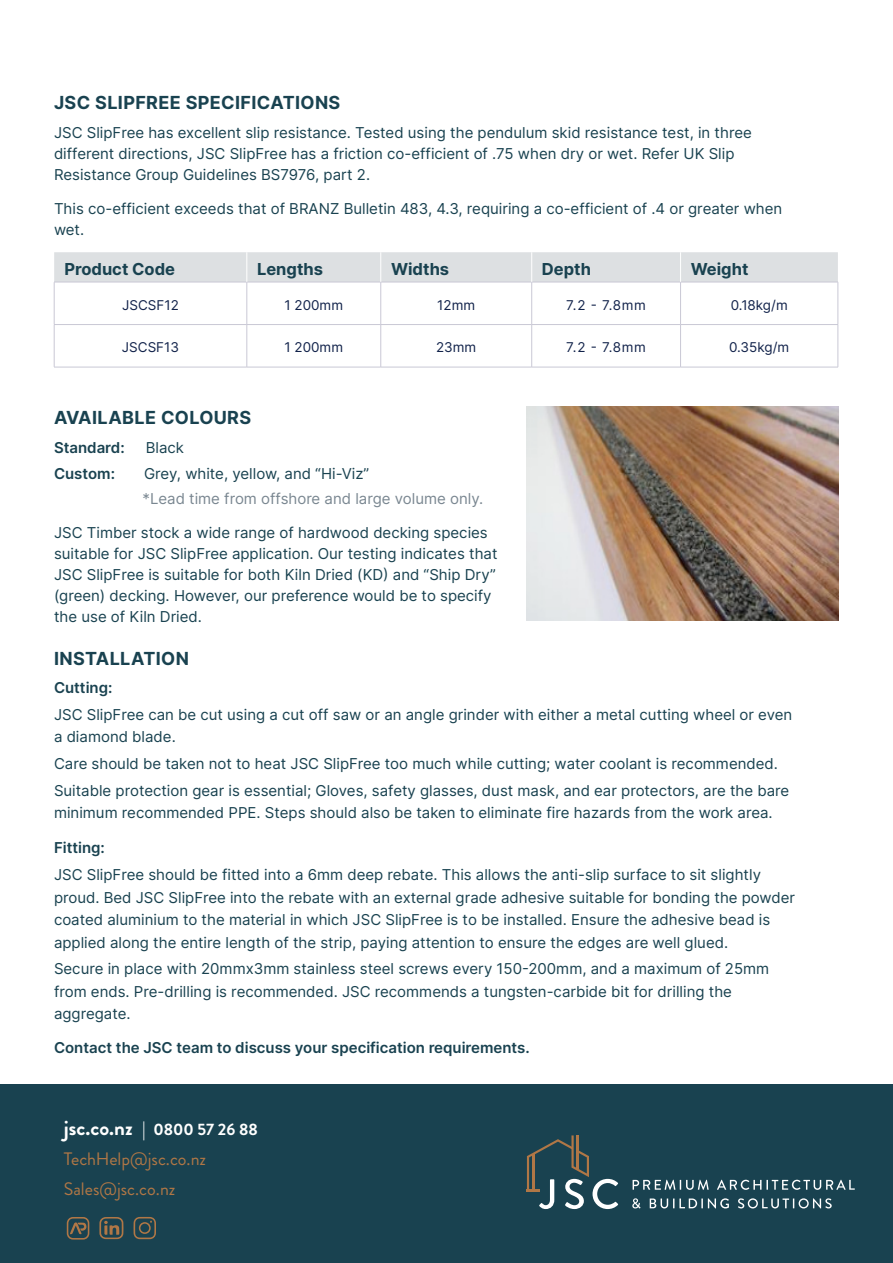
<style>
.page{position:relative;width:893px;height:1263px;background:#fff}
.page>*{position:absolute;margin:0;border:0;box-sizing:border-box;transform-origin:0 0}
.t1{font:700 18px "Inter";letter-spacing:.02em;color:#194250}
.t2{font:18px "Brandon Grotesque";color:#b07746}
.t3{font:700 16.5px "Inter";color:#194250}
.t4{font:700 16.5px "Brandon Grotesque";color:#fff}
.t5{font:15px/21px "Inter";color:#194250}
.t6{font:600 15px "Inter";color:#194250}
.t7{font:15px "Inter";color:#7a8791}
.t8{font:13.5px "Inter";color:#11224a}
.s1{font-size:21px}
.s2{font-weight:400;font-size:18px}
</style>
<div class="page">
<div style="left:54px;top:252px;width:784px;height:30px;background:#dde0e2"></div>
<hr style="left:54px;top:282px;width:193px;height:1px;background:#c9c8d5">
<hr style="left:54px;top:282px;width:1px;height:42px;background:#c9c8d5">
<hr style="left:247px;top:282px;width:134px;height:1px;background:#c9c8d5">
<hr style="left:247px;top:282px;width:1px;height:42px;background:#c9c8d5">
<hr style="left:381px;top:282px;width:151px;height:1px;background:#c9c8d5">
<hr style="left:380px;top:282px;width:1px;height:42px;background:#c9c8d5">
<hr style="left:532px;top:282px;width:149px;height:1px;background:#c9c8d5">
<hr style="left:531px;top:282px;width:1px;height:42px;background:#c9c8d5">
<hr style="left:681px;top:282px;width:157px;height:1px;background:#c9c8d5">
<hr style="left:680px;top:282px;width:1px;height:42px;background:#c9c8d5">
<hr style="left:838px;top:282px;width:1px;height:42px;background:#c9c8d5">
<hr style="left:54px;top:324px;width:193px;height:1px;background:#c9c8d5">
<hr style="left:54px;top:325px;width:1px;height:42px;background:#c9c8d5">
<hr style="left:247px;top:324px;width:134px;height:1px;background:#c9c8d5">
<hr style="left:247px;top:325px;width:1px;height:42px;background:#c9c8d5">
<hr style="left:381px;top:324px;width:151px;height:1px;background:#c9c8d5">
<hr style="left:380px;top:325px;width:1px;height:42px;background:#c9c8d5">
<hr style="left:532px;top:324px;width:149px;height:1px;background:#c9c8d5">
<hr style="left:531px;top:325px;width:1px;height:42px;background:#c9c8d5">
<hr style="left:681px;top:324px;width:157px;height:1px;background:#c9c8d5">
<hr style="left:680px;top:325px;width:1px;height:42px;background:#c9c8d5">
<hr style="left:838px;top:325px;width:1px;height:42px;background:#c9c8d5">
<hr style="left:54px;top:367px;width:193px;height:1px;background:#c9c8d5">
<hr style="left:247px;top:367px;width:134px;height:1px;background:#c9c8d5">
<hr style="left:381px;top:367px;width:151px;height:1px;background:#c9c8d5">
<hr style="left:532px;top:367px;width:149px;height:1px;background:#c9c8d5">
<hr style="left:681px;top:367px;width:157px;height:1px;background:#c9c8d5">
<hr style="left:247px;top:252px;width:1px;height:30px;background:#fff">
<hr style="left:380px;top:252px;width:1px;height:30px;background:#fff">
<hr style="left:531px;top:252px;width:1px;height:30px;background:#fff">
<hr style="left:680px;top:252px;width:1px;height:30px;background:#fff">
<div style="left:0;top:1084px;width:893px;height:179px;background:#194250"></div>
<svg style="left:67px;top:1217px;width:22px;height:22px"></svg>
<svg style="left:99px;top:1217px;width:24px;height:22px"></svg>
<svg style="left:134px;top:1217px;width:22px;height:22px"></svg>
<svg style="left:527px;top:1135px;width:91px;height:74px"></svg>
<svg style="left:633px;top:1180px;width:76px;height:10px"></svg>
<svg style="left:717px;top:1180px;width:138px;height:10px"></svg>
<svg style="left:632px;top:1198px;width:9px;height:10px"></svg>
<svg style="left:650px;top:1198px;width:79px;height:10px"></svg>
<svg style="left:738px;top:1198px;width:94px;height:10px"></svg>
<img style="left:526px;top:406px;width:313px;height:215px">
<p class="t1" style="left:54px;top:89px;width:288px">JSC SLIPFREE SPECIFICATIONS</p>
<p class="t5" style="left:54px;top:122px;width:699px">JSC SlipFree has excellent slip resistance. Tested using the pendulum skid resistance test, in three different directions, JSC SlipFree has a friction co-efficient of .75 when dry or wet. Refer UK Slip<br>Resistance Group Guidelines BS7976, part 2.</p>
<p class="t5" style="left:54px;top:198px;width:730px">This co-efficient exceeds that of BRANZ Bulletin 483, 4.3, requiring a co-efficient of .4 or greater when wet.</p>
<p class="t3" style="left:64px;top:257px;width:112px">Product Code</p>
<p class="t3" style="left:257px;top:257px;width:68px">Lengths</p>
<p class="t3" style="left:391px;top:257px;width:60px">Widths</p>
<p class="t3" style="left:542px;top:257px;width:51px">Depth</p>
<p class="t3" style="left:691px;top:257px;width:59px">Weight</p>
<p class="t8" style="left:122px;top:295px;width:58px">JSCSF12</p>
<p class="t8" style="left:284px;top:295px;width:60px">1 200mm</p>
<p class="t8" style="left:437px;top:295px;width:39px">12mm</p>
<p class="t8" style="left:566px;top:295px;width:81px">7.2 - 7.8mm</p>
<p class="t8" style="left:731px;top:295px;width:59px">0.18kg/m</p>
<p class="t8" style="left:122px;top:338px;width:59px">JSCSF13</p>
<p class="t8" style="left:284px;top:338px;width:60px">1 200mm</p>
<p class="t8" style="left:436px;top:338px;width:42px">23mm</p>
<p class="t8" style="left:566px;top:338px;width:81px">7.2 - 7.8mm</p>
<p class="t8" style="left:729px;top:338px;width:62px">0.35kg/m</p>
<p class="t1" style="left:54px;top:404px;width:199px">AVAILABLE COLOURS</p>
<p class="t6" style="left:54px;top:437px;width:72px">Standard:</p>
<p class="t5" style="left:146px;top:437px;width:40px">Black</p>
<p class="t6" style="left:54px;top:462px;width:63px">Custom:</p>
<p class="t5" style="left:144px;top:462px;width:227px">Grey, white, yellow, and “Hi-Viz”</p>
<p class="t7" style="left:143px;top:487px;width:342px">*Lead time from offshore and large volume only.</p>
<p class="t5" style="left:54px;top:521px;width:445px">JSC Timber stock a wide range of hardwood decking species suitable for JSC SlipFree application. Our testing indicates that JSC SlipFree is suitable for both Kiln Dried (KD) and “Ship Dry” (green) decking. However, our preference would be to specify the use of Kiln Dried.</p>
<p class="t1" style="left:54px;top:645px;width:136px">INSTALLATION</p>
<p class="t6" style="left:54px;top:676px;width:60px">Cutting:</p>
<p class="t5" style="left:54px;top:702px;width:740px;line-height:22.5px">JSC SlipFree can be cut using a cut off saw or an angle grinder with either a metal cutting wheel or even a diamond blade.</p>
<p class="t5" style="left:54px;top:752px;width:725px">Care should be taken not to heat JSC SlipFree too much while cutting; water coolant is recommended.</p>
<p class="t5" style="left:54px;top:778px;width:737px;line-height:22.5px">Suitable protection gear is essential; Gloves, safety glasses, dust mask, and ear protectors, are the bare minimum recommended PPE. Steps should also be taken to eliminate fire hazards from the work area.</p>
<p class="t6" style="left:54px;top:837px;width:52px">Fitting:</p>
<p class="t5" style="left:54px;top:863px;width:743px;line-height:22.5px">JSC SlipFree should be fitted into a 6mm deep rebate. This allows the anti-slip surface to sit slightly proud. Bed JSC SlipFree into the rebate with an external grade adhesive suitable for bonding the powder coated aluminium to the material in which JSC SlipFree is to be installed. Ensure the adhesive bead is applied along the entire length of the strip, paying attention to ensure the edges are well glued.</p>
<p class="t5" style="left:54px;top:957px;width:717px;line-height:22.5px">Secure in place with 20mmx3mm stainless steel screws every 150-200mm, and a maximum of 25mm from ends. Pre-drilling is recommended. JSC recommends a tungsten-carbide bit for drilling the aggregate.</p>
<p class="t6" style="left:54px;top:1037px;width:477px">Contact the JSC team to discuss your specification requirements.</p>
<p class="t4" style="left:64px;top:1118px;width:195px"><span class="s1">jsc.co.nz</span> <span class="s2">|</span> 0800 57 26 88</p>
<p class="t2" style="left:64px;top:1147px;width:144px">TechHelp@jsc.co.nz</p>
<p class="t2" style="left:64px;top:1177px;width:113px">Sales@jsc.co.nz</p>
</div>
